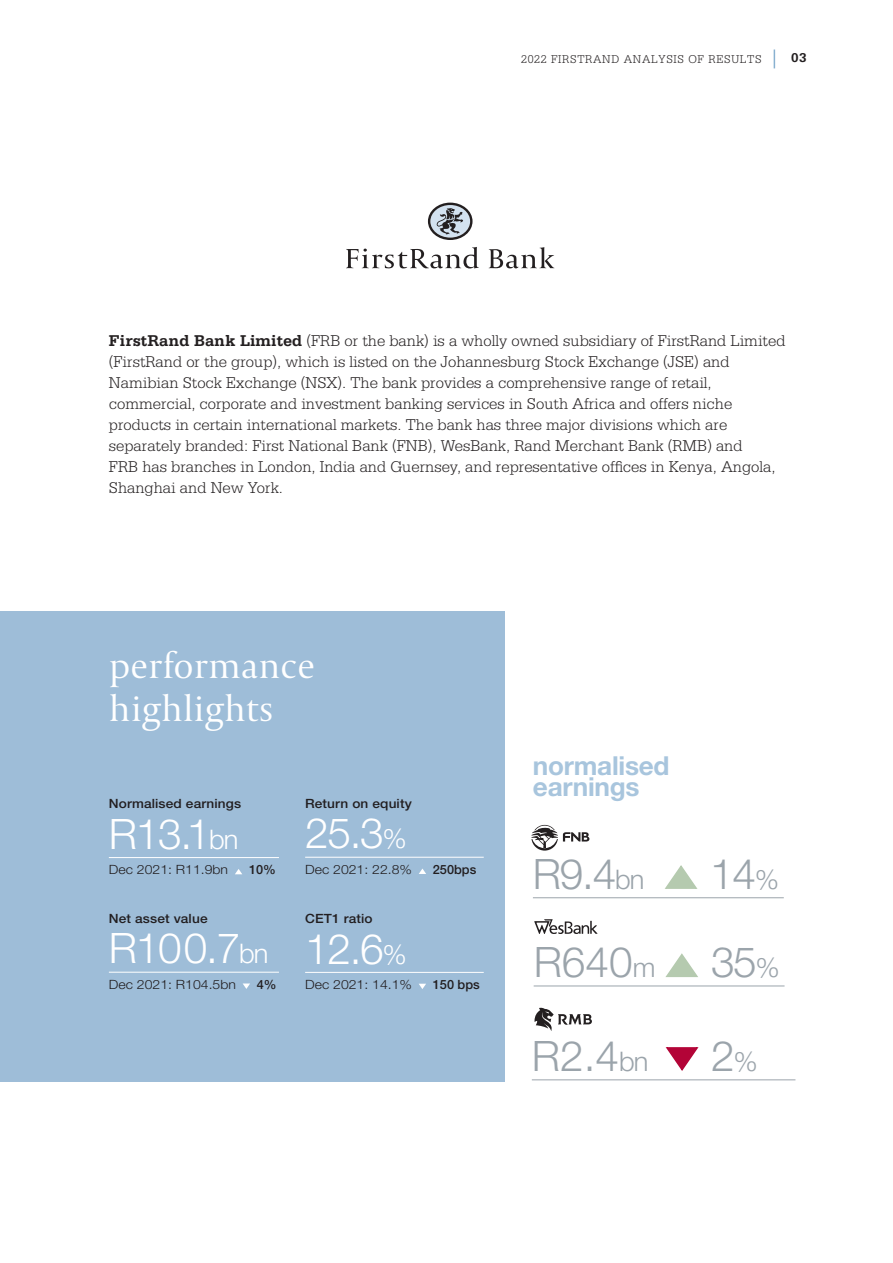
<style>
.page{position:relative;width:893px;height:1263px;background:#fff}
.page>*{position:absolute;margin:0;border:0;box-sizing:border-box;transform-origin:0 0}
.t1{font:300 42px "Helvetica Neue LT Std";letter-spacing:-.03em;color:#fff}
.t2{font:300 42px "Helvetica Neue LT Std";color:#9ba4ab}
.t3{font:300 37.5px/42.8px "Capitolium 2";color:#fff}
.t4{font:700 26.1px/21.1px "Helvetica Neue LT Std";letter-spacing:-.01em;color:#a8c5dd}
.t5{font:300 16.5px/21px "Serifa Std";color:#231f20}
.t6{font:700 13.5px "Serifa Std";color:#231f20}
.t7{font:300 12.75px "Helvetica Neue LT Std";color:#221e20;scale:1.1 1}
.t8{font:500 12.75px "Helvetica Neue LT Std";letter-spacing:.01em;color:#221e20;scale:1.07 1}
.t9{font:500 12.75px "Helvetica Neue LT Std";letter-spacing:.01em;color:#221e20}
.t10{font:300 12px "Serifa Std";letter-spacing:.06em;color:#231f20}
.s1{font-weight:700}
.s2{font-size:27px}
</style>
<div class="page">
<svg style="left:774px;top:50px;width:1px;height:18px"></svg>
<svg style="left:346px;top:247px;width:133px;height:21px"></svg>
<svg style="left:489px;top:247px;width:65px;height:21px"></svg>
<svg style="left:428px;top:203px;width:44px;height:37px"></svg>
<div style="left:0;top:611px;width:504px;height:470px;background:#9ebdd8"></div>
<svg style="left:531px;top:825px;width:58px;height:25px"></svg>
<hr style="left:109px;top:857px;width:170px;height:1px;background:#fff">
<svg style="left:235px;top:869px;width:7px;height:5px"></svg>
<hr style="left:109px;top:972px;width:170px;height:1px;background:#fff">
<svg style="left:243px;top:983px;width:7px;height:6px"></svg>
<hr style="left:305px;top:857px;width:179px;height:1px;background:#fff">
<svg style="left:419px;top:868px;width:7px;height:6px"></svg>
<hr style="left:305px;top:972px;width:179px;height:1px;background:#fff">
<svg style="left:419px;top:984px;width:7px;height:5px"></svg>
<hr style="left:533px;top:897px;width:251px;height:1px;background:#9ba4ab">
<svg style="left:665px;top:865px;width:33px;height:24px"></svg>
<svg style="left:534px;top:1008px;width:58px;height:23px"></svg>
<hr style="left:532px;top:1079px;width:263px;height:1px;background:#9ba4ab">
<svg style="left:665px;top:1047px;width:34px;height:24px"></svg>
<svg style="left:534px;top:919px;width:63px;height:15px"></svg>
<hr style="left:534px;top:985px;width:250px;height:1px;background:#9ba4ab">
<svg style="left:665px;top:953px;width:33px;height:24px"></svg>
<p class="t10" style="left:521px;top:52px;width:242px">2022 FIRSTRAND ANALYSIS OF RESULTS</p>
<p class="t6" style="left:791px;top:50px;width:17px">03</p>
<p class="t5" style="left:109px;top:330px;width:678px"><span class="s1">FirstRand Bank Limited</span> (FRB or the bank) is a wholly owned subsidiary of FirstRand Limited (FirstRand or the group), which is listed on the Johannesburg Stock Exchange (JSE) and Namibian Stock Exchange (NSX). The bank provides a comprehensive range of retail, commercial, corporate and investment banking services in South Africa and offers niche products in certain international markets. The bank has three major divisions which are separately branded: First National Bank (FNB), WesBank, Rand Merchant Bank (RMB) and<br>FRB has branches in London, India and Guernsey, and representative offices in Kenya, Angola, Shanghai and New York.</p>
<h2 class="t3" style="left:109px;top:644px;width:208px">performance highlights</h2>
<p class="t8" style="left:109px;top:796px;width:125px">Normalised earnings</p>
<h1 class="t1" style="left:109px;top:808px;width:131px">R13.1<span class="s2">bn</span></h1>
<p class="t7" style="left:109px;top:862px;width:110px">Dec 2021: R11.9bn</p>
<p class="t9" style="left:249px;top:862px;width:28px">10%</p>
<p class="t8" style="left:109px;top:911px;width:94px">Net asset value</p>
<h1 class="t1" style="left:109px;top:923px;width:161px">R100.7<span class="s2">bn</span></h1>
<p class="t7" style="left:109px;top:976px;width:117px">Dec 2021: R104.5bn</p>
<p class="t9" style="left:257px;top:977px;width:21px">4%</p>
<p class="t8" style="left:305px;top:796px;width:101px">Return on equity</p>
<h1 class="t1" style="left:305px;top:808px;width:103px">25.3<span class="s2">%</span></h1>
<p class="t7" style="left:305px;top:862px;width:99px">Dec 2021: 22.8%</p>
<p class="t9" style="left:433px;top:862px;width:45px">250bps</p>
<p class="t8" style="left:305px;top:911px;width:65px">CET1 ratio</p>
<h1 class="t1" style="left:305px;top:923px;width:103px">12.6<span class="s2">%</span></h1>
<p class="t7" style="left:305px;top:977px;width:99px">Dec 2021: 14.1%</p>
<p class="t9" style="left:433px;top:977px;width:49px">150 bps</p>
<h3 class="t4" style="left:533px;top:755px;width:138px">normalised earnings</h3>
<h1 class="t2" style="left:533px;top:848px;width:113px">R9.4<span class="s2">bn</span></h1>
<h1 class="t2" style="left:710px;top:848px;width:70px">14<span class="s2">%</span></h1>
<h1 class="t2" style="left:534px;top:936px;width:123px">R640<span class="s2">m</span></h1>
<h1 class="t2" style="left:711px;top:936px;width:70px">35<span class="s2">%</span></h1>
<h1 class="t2" style="left:532px;top:1030px;width:118px">R2.4<span class="s2">bn</span></h1>
<h1 class="t2" style="left:711px;top:1030px;width:48px">2<span class="s2">%</span></h1>
</div>
